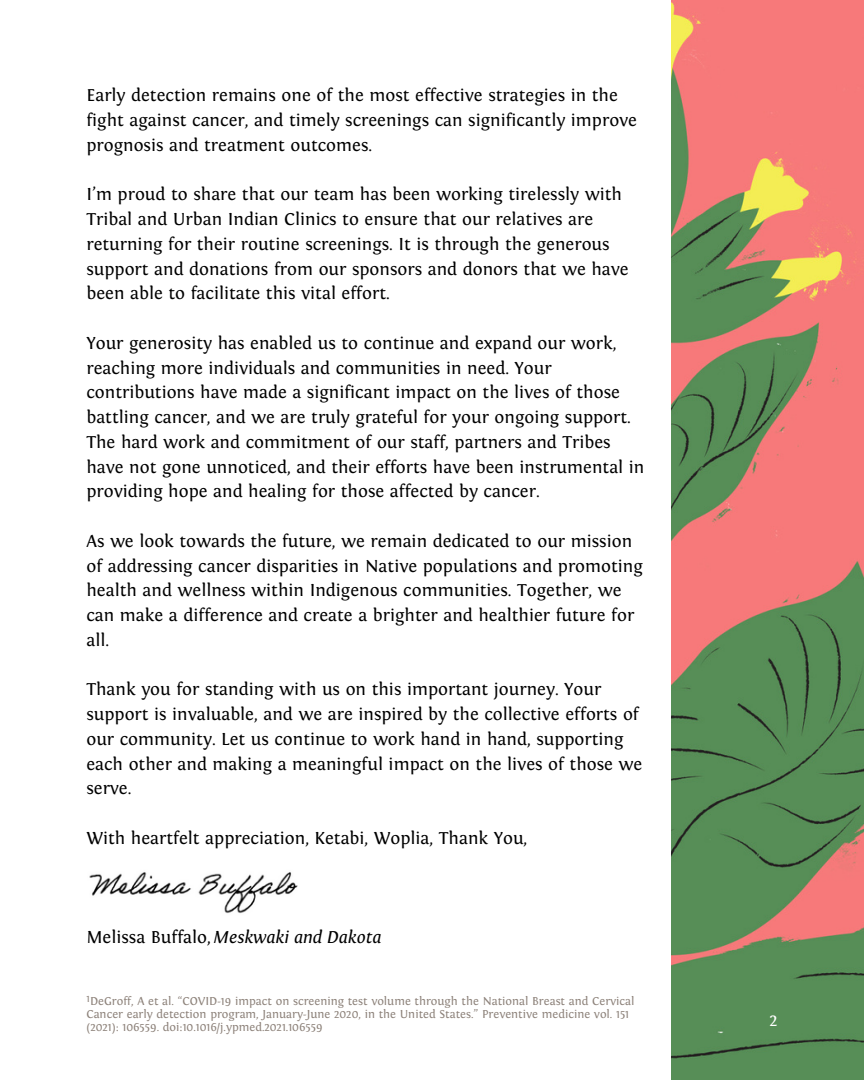
<style>
.page{position:relative;width:864px;height:1080px;background:#fff}
.page>*{position:absolute;margin:0;border:0;box-sizing:border-box;transform-origin:0 0}
.t1{font:18px/24.8px "Fontin";color:#000}
.t2{font:italic 18px "Fontin";color:#000}
.t3{font:18px "Fontin";color:#fff}
.t4{font:12px/13px "Fontin";color:#8d827a}
.t5{font:10.5px "Fontin";color:#8d827a}
.s1{font-style:normal}
</style>
<div class="page">
<img style="left:672px;top:0;width:192px;height:1080px">
<img style="left:89px;top:872px;width:209px;height:42px">
<h1 class="t1" style="left:86px;top:84px;width:552px">Early detection remains one of the most effective strategies in the fight against cancer, and timely screenings can significantly improve prognosis and treatment outcomes.</h1>
<h1 class="t1" style="left:86px;top:183px;width:544px">I’m proud to share that our team has been working tirelessly with Tribal and Urban Indian Clinics to ensure that our relatives are returning for their routine screenings. It is through the generous support and donations from our sponsors and donors that we have been able to facilitate this vital effort.</h1>
<h1 class="t1" style="left:86px;top:331px;width:560px">Your generosity has enabled us to continue and expand our work, reaching more individuals and communities in need. Your contributions have made a significant impact on the lives of those battling cancer, and we are truly grateful for your ongoing support.<br>The hard work and commitment of our staff, partners and Tribes have not gone unnoticed, and their efforts have been instrumental in providing hope and healing for those affected by cancer.</h1>
<h1 class="t1" style="left:86px;top:529px;width:558px">As we look towards the future, we remain dedicated to our mission of addressing cancer disparities in Native populations and promoting health and wellness within Indigenous communities. Together, we can make a difference and create a brighter and healthier future for all.</h1>
<h1 class="t1" style="left:86px;top:678px;width:558px">Thank you for standing with us on this important journey. Your support is invaluable, and we are inspired by the collective efforts of our community. Let us continue to work hand in hand, supporting each other and making a meaningful impact on the lives of those we serve.</h1>
<h1 class="t1" style="left:86px;top:826px;width:442px">With heartfelt appreciation, Ketabi, Woplia, Thank You,</h1>
<h1 class="t2" style="left:86px;top:927px;width:297px"><span class="s1">Melissa Buffalo,</span>Meskwaki and Dakota</h1>
<p class="t5" style="left:86px;top:993px;width:5px">1</p>
<p class="t4" style="left:86px;top:995px;width:550px;text-indent:4px">DeGroff, A et al. “COVID-19 impact on screening test volume through the National Breast and Cervical<br>Cancer early detection program, January-June 2020, in the United States.” Preventive medicine vol. 151 (2021): 106559. doi:10.1016/j.ypmed.2021.106559</p>
<h1 class="t3" style="left:770px;top:1011px;width:10px">2</h1>
</div>
